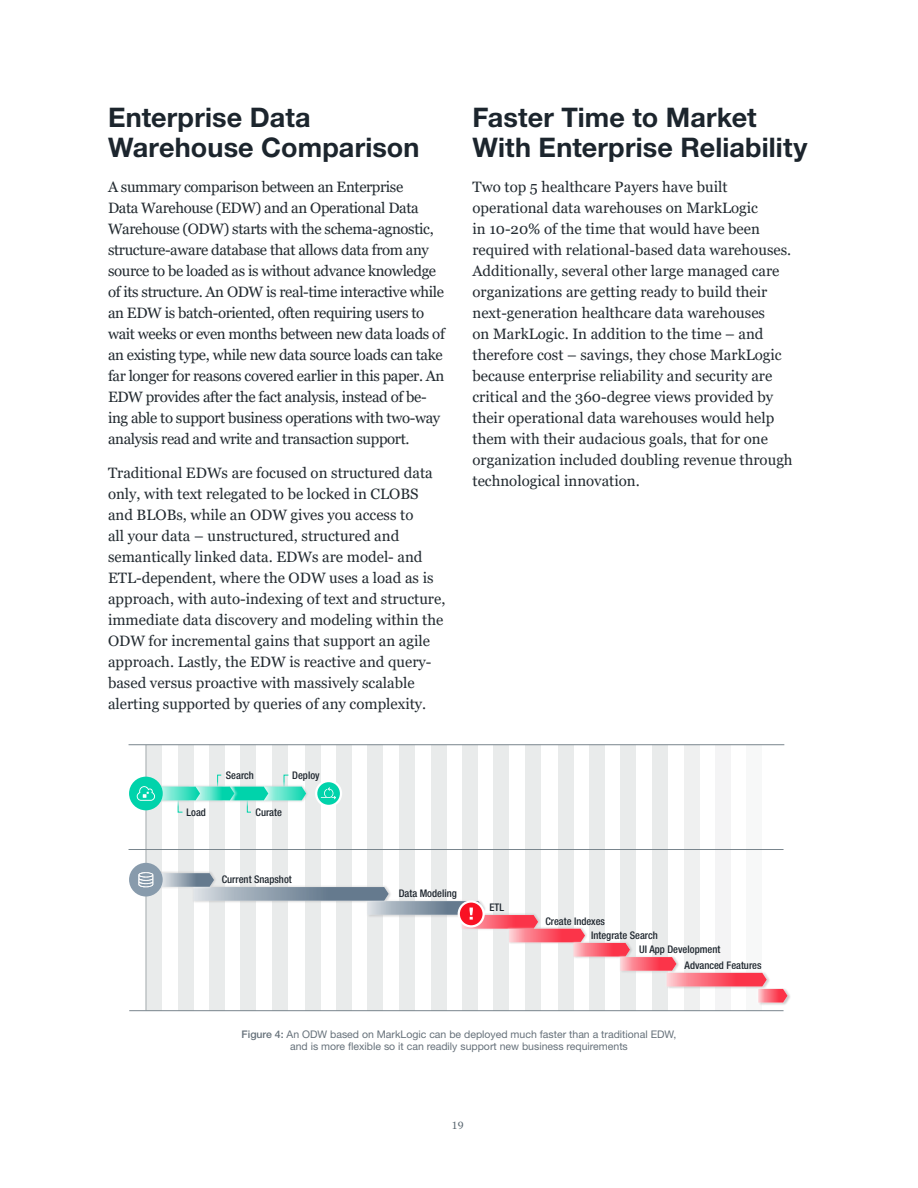
<style>
.page{position:relative;width:918px;height:1188px;background:#fff}
.page>*{position:absolute;margin:0;border:0;box-sizing:border-box;transform-origin:0 0}
.t1{font:700 27px/30px "Helvetica Neue LT Pro";letter-spacing:.005em;color:#1c252d}
.t2{font:15px/21px "Georgia";color:#232b31}
.t3{font:15px/21px "Georgia";letter-spacing:-.025em;color:#232b31}
.t4{font:10.5px/12px "Helvetica Neue LT Pro";color:#66717a;text-align:center}
.t5{font:500 condensed 10.5px "Helvetica Neue LT Pro";color:#1d252d}
.t6{font:10.5px "Georgia";color:#596670}
.s1{font-weight:500}
</style>
<div class="page">
<div style="left:146px;top:745px;width:16px;height:266px;background:#e9ebeb"></div>
<div style="left:178px;top:745px;width:15px;height:266px;background:#e9ebeb"></div>
<div style="left:209px;top:745px;width:16px;height:266px;background:#e9ebeb"></div>
<div style="left:240px;top:745px;width:16px;height:266px;background:#e9ebeb"></div>
<div style="left:272px;top:745px;width:15px;height:266px;background:#e9ebeb"></div>
<div style="left:305px;top:745px;width:15px;height:266px;background:#e9ebeb"></div>
<div style="left:336px;top:745px;width:16px;height:266px;background:#e9ebeb"></div>
<div style="left:367px;top:745px;width:16px;height:266px;background:#e9ebeb"></div>
<div style="left:399px;top:745px;width:15px;height:266px;background:#e9ebeb"></div>
<div style="left:431px;top:745px;width:15px;height:266px;background:#e9ebeb"></div>
<div style="left:462px;top:745px;width:16px;height:266px;background:#e9ebeb"></div>
<div style="left:493px;top:745px;width:16px;height:266px;background:#e9ebeb"></div>
<div style="left:525px;top:745px;width:15px;height:266px;background:#e9ebeb"></div>
<div style="left:558px;top:745px;width:15px;height:266px;background:#e9ebeb"></div>
<div style="left:589px;top:745px;width:16px;height:266px;background:#e9ebeb"></div>
<div style="left:620px;top:745px;width:16px;height:266px;background:#e9ebeb"></div>
<div style="left:652px;top:745px;width:15px;height:266px;background:#e9ebeb"></div>
<div style="left:684px;top:745px;width:16px;height:266px;background:#eff0f0"></div>
<div style="left:715px;top:745px;width:16px;height:266px;background:#f4f4f5"></div>
<div style="left:747px;top:745px;width:15px;height:266px;background:#f7f8f8"></div>
<hr style="left:146px;top:745px;width:1px;height:265px;background:#a2aaad">
<hr style="left:129px;top:849px;width:655px;height:1px;background:#79858d">
<hr style="left:129px;top:744px;width:655px;height:1px;background:#79858d">
<hr style="left:129px;top:1010px;width:655px;height:1px;background:#79858d">
<img style="left:760px;top:993px;width:30px;height:12px">
<div style="left:129px;top:777px;width:34px;height:33px;background:#00d3ab;border-radius:50%"></div>
<svg style="left:137px;top:774px;width:169px;height:39px"></svg>
<svg style="left:129px;top:863px;width:659px;height:140px"></svg>
<svg style="left:315px;top:780px;width:27px;height:27px"></svg>
<h1 class="t1" style="left:108px;top:102px;width:313px">Enterprise Data<br>Warehouse Comparison</h1>
<p class="t3" style="left:108px;top:176px;width:338px">A summary comparison between an Enterprise<br>Data Warehouse (EDW) and an Operational Data Warehouse (ODW) starts with the schema-agnostic, structure-aware database that allows data from any source to be loaded as is without advance knowledge of its structure. An ODW is real-time interactive while an EDW is batch-oriented, often requiring users to wait weeks or even months between new data loads of an existing type, while new data source loads can take far longer for reasons covered earlier in this paper. An EDW provides after the fact analysis, instead of be&shy;ing able to support business operations with two-way analysis read and write and transaction support.</p>
<p class="t2" style="left:108px;top:463px;width:339px">Traditional EDWs are focused on structured data only, with text relegated to be locked in CLOBS and BLOBs, while an ODW gives you access to<br>all your data – unstructured, structured and semantically linked data. EDWs are model- and ETL-dependent, where the ODW uses a load as is approach, with auto-indexing of text and structure, immediate data discovery and modeling within the ODW for incremental gains that support an agile approach. Lastly, the EDW is reactive and query&shy;based versus proactive with massively scalable alerting supported by queries of any complexity.</p>
<p class="t5" style="left:226px;top:769px;width:30px">Search</p>
<p class="t5" style="left:292px;top:769px;width:29px">Deploy</p>
<p class="t5" style="left:187px;top:806px;width:21px">Load</p>
<p class="t5" style="left:256px;top:806px;width:28px">Curate</p>
<h1 class="t1" style="left:472px;top:102px;width:336px">Faster Time to Market<br>With Enterprise Reliability</h1>
<p class="t2" style="left:472px;top:176px;width:322px">Two top 5 healthcare Payers have built operational data warehouses on MarkLogic<br>in 10-20% of the time that would have been required with relational-based data warehouses.<br>Additionally, several other large managed care organizations are getting ready to build their next-generation healthcare data warehouses<br>on MarkLogic. In addition to the time – and therefore cost – savings, they chose MarkLogic because enterprise reliability and security are critical and the 360-degree views provided by their operational data warehouses would help them with their audacious goals, that for one organization included doubling revenue through technological innovation.</p>
<p class="t5" style="left:222px;top:874px;width:72px">Current Snapshot</p>
<p class="t5" style="left:399px;top:887px;width:60px">Data Modeling</p>
<p class="t5" style="left:489px;top:901px;width:16px">ETL</p>
<p class="t5" style="left:545px;top:915px;width:61px">Create Indexes</p>
<p class="t5" style="left:591px;top:929px;width:68px">Integrate Search</p>
<p class="t5" style="left:639px;top:943px;width:83px">UI App Development</p>
<p class="t5" style="left:685px;top:959px;width:78px">Advanced Features</p>
<p class="t4" style="left:242px;top:1028px;width:436px"><span class="s1">Figure 4:</span> An ODW based on MarkLogic can be deployed much faster than a traditional EDW, and is more flexible so it can readily support new business requirements</p>
<p class="t6" style="left:452px;top:1119px;width:13px">19</p>
</div>
